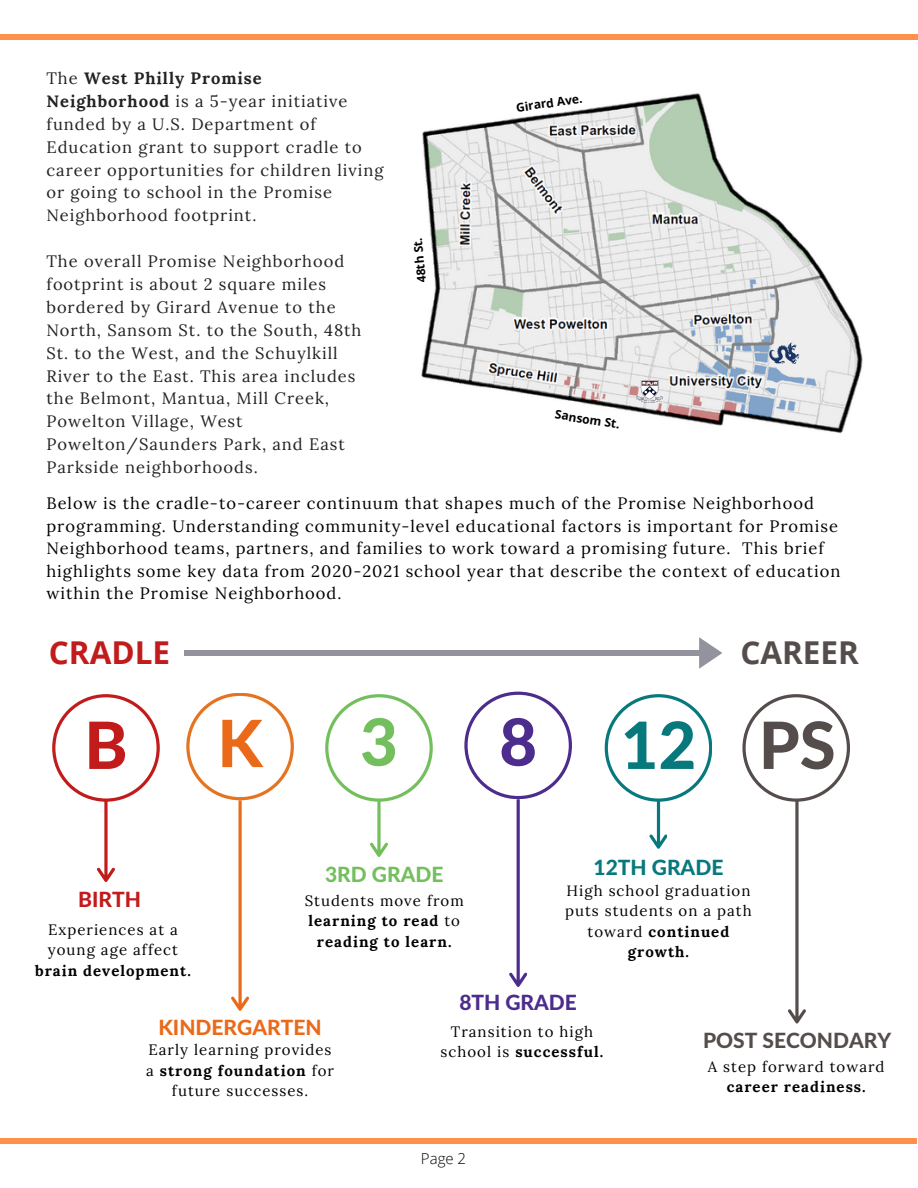
<style>
.page{position:relative;width:918px;height:1188px;background:#fff}
.page>*{position:absolute;margin:0;border:0;box-sizing:border-box;transform-origin:0 0}
.t1{font:800 65.25px "Lato Latin";color:#07797d}
.t2{font:800 65.25px "Lato Latin";color:#554d4b}
.t3{font:800 65.25px "Lato Latin";color:#c21b1b}
.t4{font:800 65.25px "Lato Latin";color:#eb6a1a}
.t5{font:800 65.25px "Lato Latin";color:#73bf5d}
.t6{font:800 65.25px "Lato Latin";color:#4c2c8d}
.t7{font:700 31.5px "Open Sans";color:#c21b1b}
.t8{font:700 31.5px "Open Sans";color:#554d4b}
.t9{font:800 21px "Lato Latin";color:#554d4b}
.t10{font:800 21px "Lato Latin";color:#eb6a1a}
.t11{font:800 21px "Lato Latin";color:#07797d}
.t12{font:800 21px "Lato Latin";color:#73bf5d}
.t13{font:800 21px "Lato Latin";color:#4c2c8d}
.t14{font:800 21px "Lato Latin";color:#c21b1b}
.t15{font:16.5px/23px "Lora";letter-spacing:.06em;color:#222}
.t16{font:16.5px/22.5px "Lora";letter-spacing:.06em;color:#000}
.t17{font:15px/20.2px "Lora";letter-spacing:.07em;color:#000;text-align:center}
.t18{font:700 15px/20.2px "Lora";letter-spacing:.07em;color:#000;text-align:center}
.t19{font:300 15px "Open Sans";color:#000}
.t20{font:700 12px "Open Sans";color:#000}
.s1{font-weight:700}
.s2{font-weight:400}
</style>
<div class="page">
<hr style="left:0;top:35px;width:918px;height:4px;background:#ff914d">
<hr style="left:0;top:1139px;width:917px;height:4px;background:#ff914d">
<img style="left:421px;top:93px;width:442px;height:341px">
<img style="left:769px;top:342px;width:31px;height:22px">
<hr style="left:185px;top:651px;width:519px;height:4px;background:#92939c">
<svg style="left:699px;top:637px;width:23px;height:32px"></svg>
<img style="left:637px;top:380px;width:25px;height:22px">
<svg style="left:52px;top:694px;width:108px;height:188px"></svg>
<svg style="left:186px;top:693px;width:108px;height:318px"></svg>
<svg style="left:325px;top:694px;width:108px;height:163px"></svg>
<svg style="left:464px;top:692px;width:108px;height:295px"></svg>
<svg style="left:605px;top:694px;width:107px;height:155px"></svg>
<svg style="left:742px;top:694px;width:108px;height:329px"></svg>
<h4 class="t15" style="left:46px;top:66px;width:339px">The <span class="s1">West Philly Promise<br>Neighborhood</span> is a 5-year initiative funded by a U.S. Department of<br>Education grant to support cradle to career opportunities for children living or going to school in the Promise<br>Neighborhood footprint.</h4>
<h4 class="t15" style="left:46px;top:250px;width:317px">The overall Promise Neighborhood footprint is about 2 square miles bordered by Girard Avenue to the<br>North, Sansom St. to the South, 48th<br>St. to the West, and the Schuylkill<br>River to the East. This area includes the Belmont, Mantua, Mill Creek,<br>Powelton Village, West<br>Powelton/Saunders Park, and East<br>Parkside neighborhoods.</h4>
<p class="t20" style="left:413px;top:283px;width:47px;rotate:-95deg">48th St.</p>
<p class="t20" style="left:515px;top:99px;width:68px;rotate:-8deg">Girard Ave.</p>
<p class="t20" style="left:557px;top:406px;width:67px;rotate:9deg">Sansom St.</p>
<h3 class="t16" style="left:46px;top:492px;width:795px">Below is the cradle-to-career continuum that shapes much of the Promise Neighborhood programming. Understanding community-level educational factors is important for Promise Neighborhood teams, partners, and families to work toward a promising future. This brief highlights some key data from 2020-2021 school year that describe the context of education within the Promise Neighborhood.</h3>
<p class="t7" style="left:49px;top:630px;width:123px">CRADLE</p>
<p class="t8" style="left:740px;top:630px;width:120px">CAREER</p>
<p class="t3" style="left:84px;top:716px;width:45px">B</p>
<p class="t4" style="left:217px;top:715px;width:47px">K</p>
<p class="t5" style="left:360px;top:713px;width:39px">3</p>
<h2 class="t6" style="left:499px;top:713px;width:39px">8</h2>
<h2 class="t1" style="left:621px;top:716px;width:77px">12</h2>
<p class="t2" style="left:759px;top:716px;width:78px">PS</p>
<p class="t14" style="left:78px;top:890px;width:64px">BIRTH</p>
<h3 class="t17" style="left:35px;top:919px;width:157px">Experiences at a young age affect <span class="s1">brain development.</span></h3>
<h1 class="t12" style="left:325px;top:865px;width:120px">3RD GRADE</h1>
<h4 class="t18" style="left:305px;top:891px;width:161px"><span class="s2">Students move from </span>learning to read <span class="s2">to </span>reading to learn.</h4>
<h3 class="t11" style="left:594px;top:858px;width:131px">12TH GRADE</h3>
<h4 class="t17" style="left:565px;top:880px;width:188px">High school graduation puts students on a path toward <span class="s1">continued growth.</span></h4>
<h3 class="t13" style="left:459px;top:993px;width:119px">8TH GRADE</h3>
<p class="t10" style="left:158px;top:1018px;width:165px">KINDERGARTEN</p>
<h4 class="t17" style="left:146px;top:1040px;width:190px">Early learning provides a <span class="s1">strong foundation</span> for future successes.</h4>
<h3 class="t17" style="left:441px;top:1021px;width:164px">Transition to high school is <span class="s1">successful.</span></h3>
<p class="t19" style="left:421px;top:1148px;width:47px">Page 2</p>
<h4 class="t9" style="left:703px;top:1031px;width:190px">POST SECONDARY</h4>
<h3 class="t17" style="left:708px;top:1056px;width:178px">A step forward toward <span class="s1">career readiness.</span></h3>
</div>
